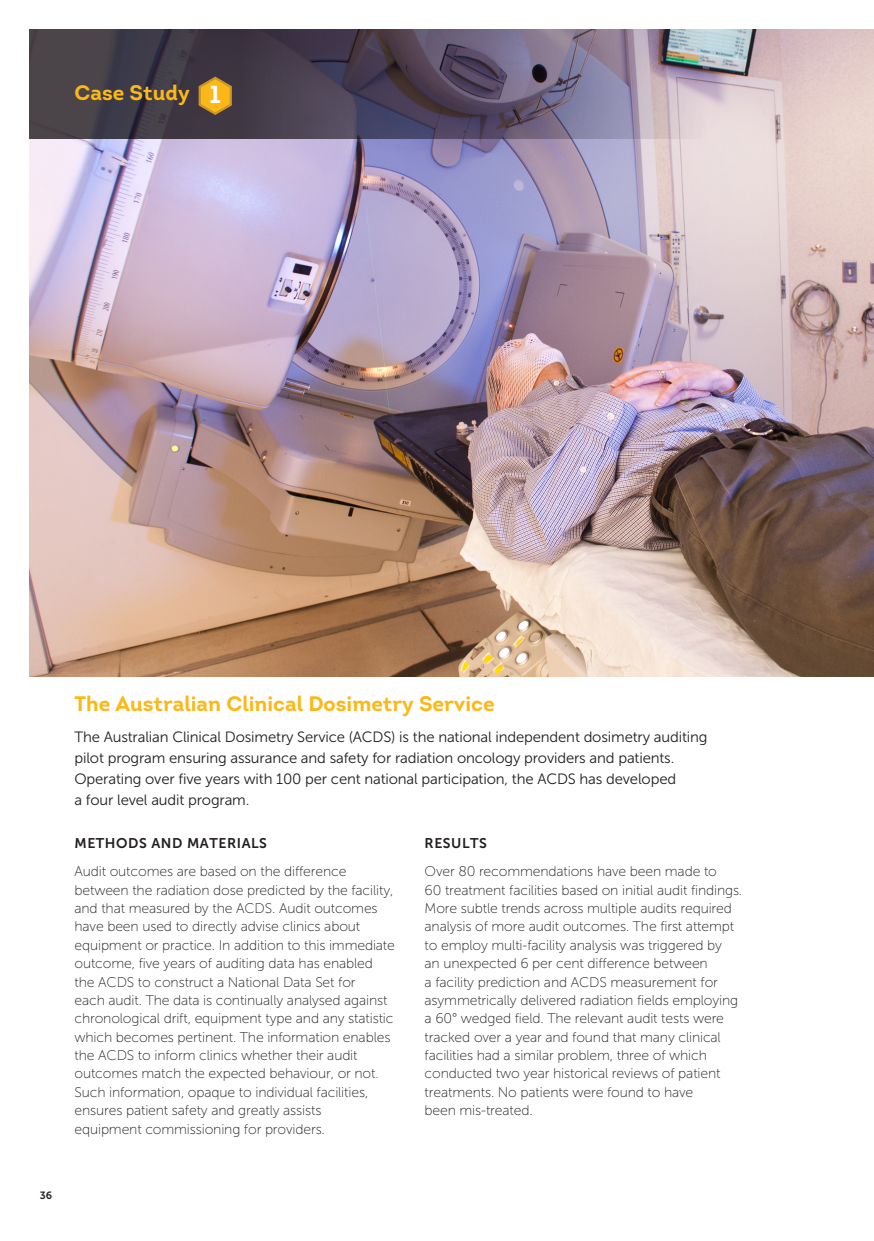
<style>
.page{position:relative;width:874px;height:1241px;background:#fff}
.page>*{position:absolute;margin:0;border:0;box-sizing:border-box;transform-origin:0 0}
.t1{font:700 24.68px "Intro";color:#fff}
.Heading_Sec_3_Yellow{font:700 21px "Intro";color:#fcb818}
.Case_Study_Intro_Par{font:14.88px/21px "Museo Sans 300";letter-spacing:-.01em;color:#231f20}
.Body{font:14px/18.4px "Museo Sans 100";letter-spacing:-.01em;color:#231f20}
.Sub_Sub_Heading__4{font:14px "Museo Sans 700";letter-spacing:.04em;color:#231f20}
.Folio__LHP{font:10.5px "Museo Sans 700";color:#231f20}
</style>
<div class="page">
<img style="left:30px;top:139px;width:843px;height:537px">
<svg style="left:30px;top:30px;width:843px;height:109px;background:#766c7a"></svg>
<svg style="left:198px;top:77px;width:34px;height:37px"></svg>
<p class="Heading_Sec_3_Yellow" style="left:74px;top:79px;width:117px">Case Study</p>
<p class="t1" style="left:209px;top:79px;width:13px">1</p>
<p class="Folio__LHP" style="left:40px;top:1189px;width:14px">36</p>
<p class="Heading_Sec_3_Yellow" style="left:74px;top:689px;width:421px">The Australian Clinical Dosimetry Service</p>
<p class="Case_Study_Intro_Par" style="left:74px;top:726px;width:634px">The Australian Clinical Dosimetry Service (ACDS) is the national independent dosimetry auditing pilot program ensuring assurance and safety for radiation oncology providers and patients.<br>Operating over five years with 100 per cent national participation, the ACDS has developed<br>a four level audit program.</p>
<p class="Sub_Sub_Heading__4" style="left:74px;top:835px;width:194px">METHODS AND MATERIALS</p>
<p class="Body" style="left:74px;top:862px;width:322px">Audit outcomes are based on the difference between the radiation dose predicted by the facility, and that measured by the ACDS. Audit outcomes have been used to directly advise clinics about equipment or practice. In addition to this immediate outcome, five years of auditing data has enabled the ACDS to construct a National Data Set for<br>each audit. The data is continually analysed against chronological drift, equipment type and any statistic which becomes pertinent. The information enables the ACDS to inform clinics whether their audit outcomes match the expected behaviour, or not.<br>Such information, opaque to individual facilities, ensures patient safety and greatly assists<br>equipment commissioning for providers.</p>
<p class="Sub_Sub_Heading__4" style="left:424px;top:835px;width:64px">RESULTS</p>
<p class="Body" style="left:424px;top:862px;width:319px">Over 80 recommendations have been made to<br>60 treatment facilities based on initial audit findings.<br>More subtle trends across multiple audits required analysis of more audit outcomes. The first attempt to employ multi-facility analysis was triggered by<br>an unexpected 6 per cent difference between<br>a facility prediction and ACDS measurement for asymmetrically delivered radiation fields employing a 60° wedged field. The relevant audit tests were tracked over a year and found that many clinical facilities had a similar problem, three of which conducted two year historical reviews of patient treatments. No patients were found to have<br>been mis-treated.</p>
</div>
